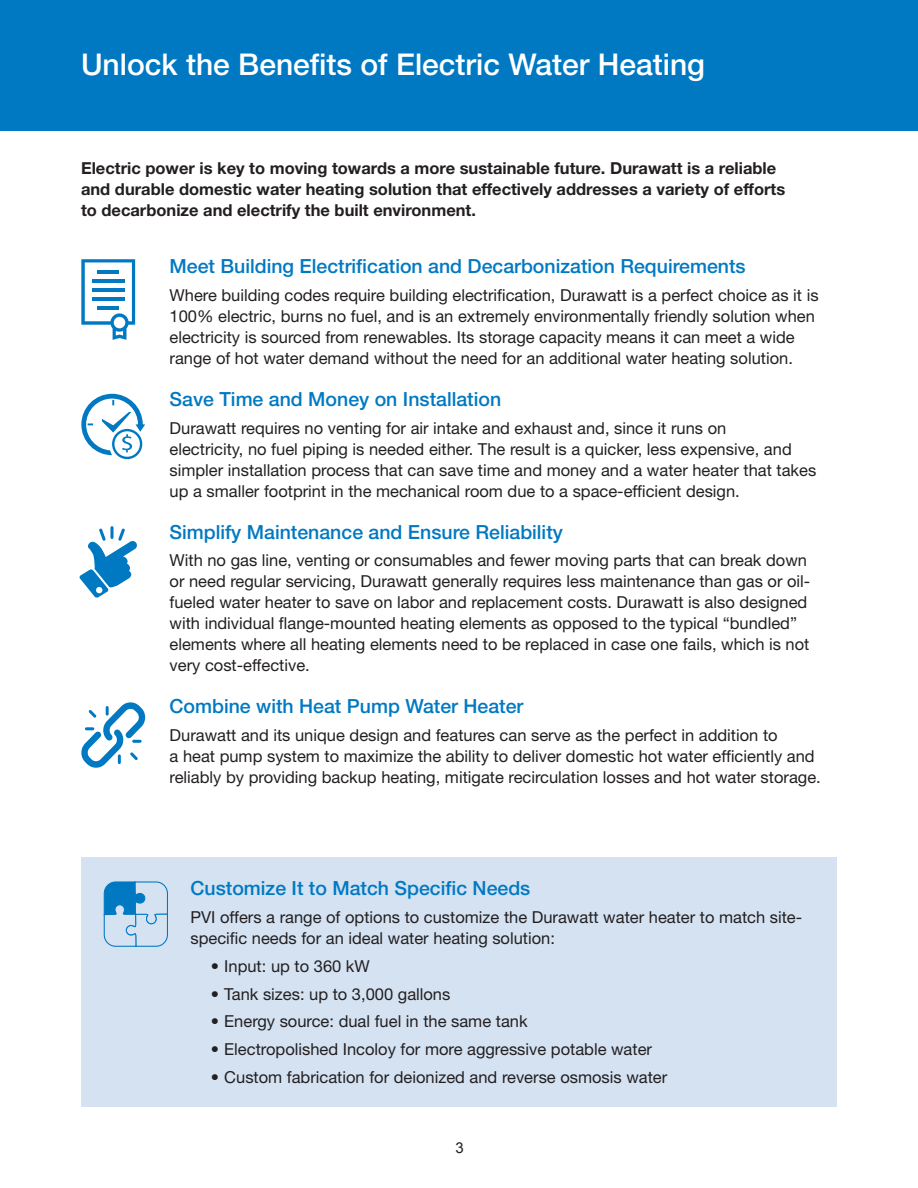
<style>
.page{position:relative;width:918px;height:1188px;background:#fff}
.page>*{position:absolute;margin:0;border:0;box-sizing:border-box;transform-origin:0 0}
.t1{font:500 30px "Helvetica Neue LT Std";color:#fff}
.t2{font:500 19.5px "Helvetica Neue LT Std";color:#0079c2}
.t3{font:16.5px/21px "Helvetica Neue LT Std";color:#231f20}
.t4{font:700 16.5px/21px "Helvetica Neue LT Std";color:#231f20}
.t5{font:15px "Arial";color:#231f20}
</style>
<div class="page">
<div style="left:81px;top:858px;width:756px;height:249px;background:#d4e2f2"></div>
<div style="left:0;top:0;width:918px;height:131px;background:#0079c2"></div>
<svg style="left:81px;top:394px;width:64px;height:65px"></svg>
<svg style="left:110px;top:526px;width:4px;height:13px"></svg>
<svg style="left:79px;top:529px;width:58px;height:69px"></svg>
<svg style="left:81px;top:702px;width:88px;height:245px"></svg>
<svg style="left:81px;top:259px;width:54px;height:81px"></svg>
<hr style="left:97px;top:271px;width:22px;height:3px;background:#0079c2">
<hr style="left:92px;top:280px;width:33px;height:3px;background:#0079c2">
<hr style="left:92px;top:288px;width:33px;height:4px;background:#0079c2">
<hr style="left:92px;top:297px;width:33px;height:4px;background:#0079c2">
<hr style="left:97px;top:306px;width:22px;height:4px;background:#0079c2">
<p class="t1" style="left:81px;top:47px;width:626px">Unlock the Benefits of Electric Water Heating</p>
<p class="t4" style="left:81px;top:157px;width:706px">Electric power is key to moving towards a more sustainable future. Durawatt is a reliable and durable domestic water heating solution that effectively addresses a variety of efforts to decarbonize and electrify the built environment.</p>
<p class="t2" style="left:170px;top:255px;width:578px">Meet Building Electrification and Decarbonization Requirements</p>
<p class="t3" style="left:170px;top:284px;width:651px">Where building codes require building electrification, Durawatt is a perfect choice as it is 100% electric, burns no fuel, and is an extremely environmentally friendly solution when electricity is sourced from renewables. Its storage capacity means it can meet a wide range of hot water demand without the need for an additional water heating solution.</p>
<p class="t2" style="left:170px;top:387px;width:333px">Save Time and Money on Installation</p>
<p class="t3" style="left:170px;top:417px;width:648px">Durawatt requires no venting for air intake and exhaust and, since it runs on<br>electricity, no fuel piping is needed either. The result is a quicker, less expensive, and simpler installation process that can save time and money and a water heater that takes up a smaller footprint in the mechanical room due to a space-efficient design.</p>
<p class="t2" style="left:170px;top:520px;width:395px">Simplify Maintenance and Ensure Reliability</p>
<p class="t3" style="left:170px;top:550px;width:642px">With no gas line, venting or consumables and fewer moving parts that can break down or need regular servicing, Durawatt generally requires less maintenance than gas or oil&shy;fueled water heater to save on labor and replacement costs. Durawatt is also designed with individual flange-mounted heating elements as opposed to the typical “bundled” elements where all heating elements need to be replaced in case one fails, which is not very cost-effective.</p>
<p class="t2" style="left:170px;top:695px;width:355px">Combine with Heat Pump Water Heater</p>
<p class="t3" style="left:170px;top:725px;width:653px">Durawatt and its unique design and features can serve as the perfect in addition to<br>a heat pump system to maximize the ability to deliver domestic hot water efficiently and reliably by providing backup heating, mitigate recirculation losses and hot water storage.</p>
<p class="t2" style="left:190px;top:877px;width:341px">Customize It to Match Specific Needs</p>
<p class="t3" style="left:190px;top:907px;width:613px">PVI offers a range of options to customize the Durawatt water heater to match site&shy;specific needs for an ideal water heating solution:</p>
<p class="t3" style="left:211px;top:955px;width:161px">• Input: up to 360 kW</p>
<p class="t3" style="left:211px;top:983px;width:241px">• Tank sizes: up to 3,000 gallons</p>
<p class="t3" style="left:211px;top:1011px;width:318px">• Energy source: dual fuel in the same tank</p>
<p class="t3" style="left:211px;top:1039px;width:443px">• Electropolished Incoloy for more aggressive potable water</p>
<p class="t3" style="left:211px;top:1066px;width:458px">• Custom fabrication for deionized and reverse osmosis water</p>
<p class="t5" style="left:456px;top:1138px;width:10px">3</p>
</div>
